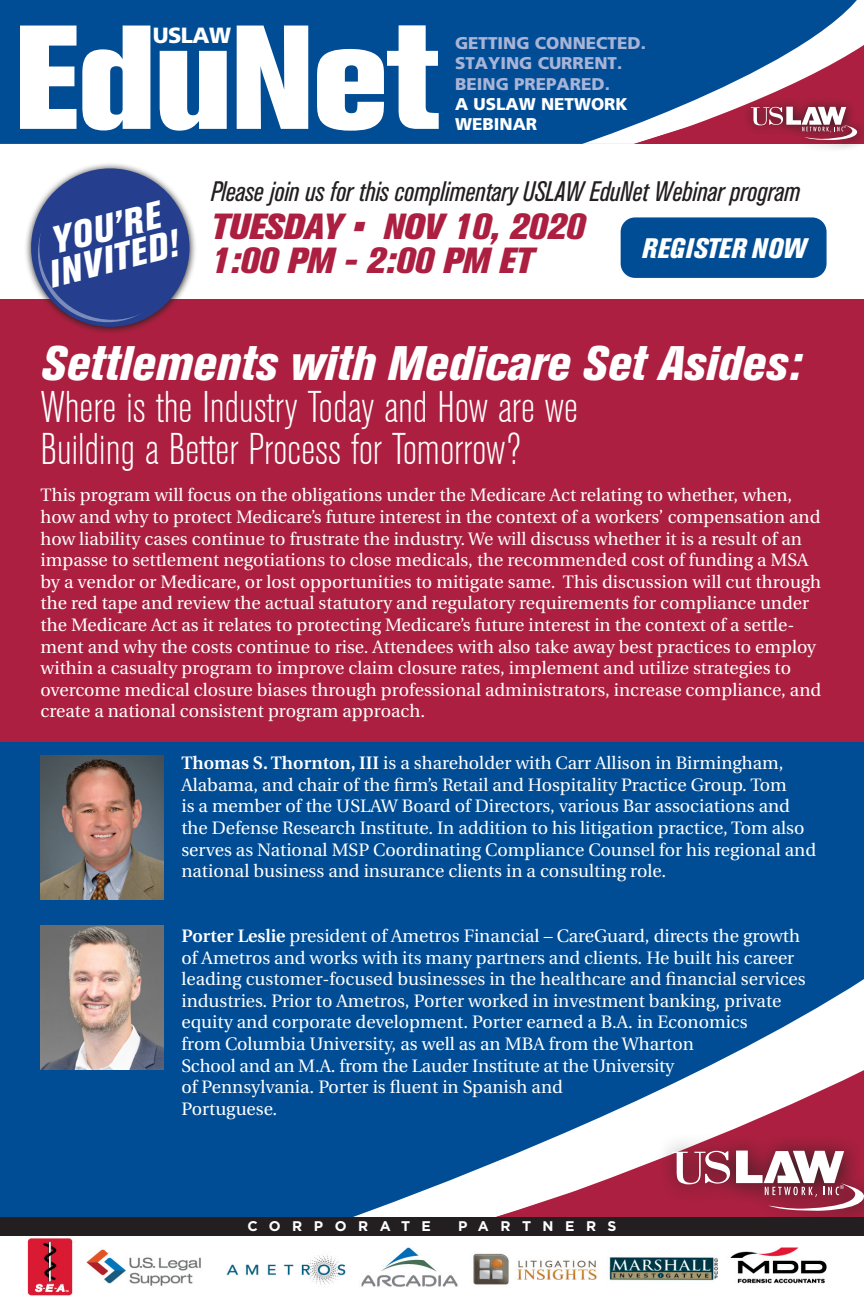
<style>
.page{position:relative;width:864px;height:1296px;background:#fff}
.page>*{position:absolute;margin:0;border:0;box-sizing:border-box;transform-origin:0 0}
.t1{font:italic 800 condensed 48px "Akzidenz Grotesk BE";color:#fff}
.t2{font:300 condensed 44px "Akzidenz Grotesk BE";color:#fff}
.t3{font:italic 800 condensed 38px "Akzidenz Grotesk BE";color:#fff}
.t4{font:italic 800 36px "Akzidenz Grotesk BE";color:#ad1f40}
.t5{font:italic condensed 28px "Akzidenz Grotesk BE";color:#231f20}
.t6{font:italic 800 condensed 28px "Akzidenz Grotesk BE";letter-spacing:.01em;color:#fff}
.t7{font:900 22px "Frutiger";letter-spacing:-.03em;color:#fff}
.t8{font:18px/21.6px "Utopia";color:#fff}
.t9{font:900 17px "Frutiger";color:#a9b4d6}
.t10{font:900 17px "Frutiger";color:#fff}
.t11{font:700 14px "Gotham";letter-spacing:.82em;color:#fff}
.t12{font:8.6px "Myriad";color:#fff}
.t13{font:4.8px "Myriad";color:#fff}
.s1{font-weight:600}
</style>
<div class="page">
<div style="left:0;top:742px;width:864px;height:475px;background:#014d95"></div>
<div style="left:0;top:0;width:330px;height:144px;background:#014d95"></div>
<div style="left:330px;top:0;width:527px;height:144px;background:#014d95"></div>
<div style="left:742px;top:96px;width:122px;height:56px;background:linear-gradient(to right,#fff,#f4f4f4)"></div>
<svg style="left:632px;top:34px;width:232px;height:110px"></svg>
<svg style="left:20px;top:25px;width:419px;height:106px"></svg>
<div style="left:0;top:300px;width:864px;height:442px;background:#ad1f40"></div>
<img style="left:41px;top:756px;width:122px;height:144px">
<img style="left:41px;top:925px;width:37px;height:144px">
<svg style="left:24px;top:163px;width:173px;height:170px"></svg>
<svg style="left:78px;top:868px;width:786px;height:349px;background:#2c639d"></svg>
<img style="left:27px;top:1238px;width:800px;height:58px">
<svg style="left:657px;top:1132px;width:207px;height:85px;background:#ae3954"></svg>
<svg style="left:672px;top:1151px;width:58px;height:33px"></svg>
<svg style="left:736px;top:1151px;width:128px;height:60px"></svg>
<div style="left:621px;top:217px;width:206px;height:61px;background:#014d95;border-radius:14px"></div>
<div style="left:0;top:1217px;width:864px;height:19px;background:#231f20"></div>
<p class="t7" style="left:153px;top:22px;width:80px">USLAW</p>
<p class="t9" style="left:455px;top:33px;width:192px">GETTING CONNECTED.</p>
<p class="t9" style="left:455px;top:53px;width:169px">STAYING CURRENT.</p>
<p class="t9" style="left:455px;top:73px;width:156px">BEING PREPARED.</p>
<p class="t10" style="left:455px;top:94px;width:174px">A USLAW NETWORK</p>
<p class="t10" style="left:455px;top:114px;width:84px">WEBINAR</p>
<p class="t3" style="left:46px;top:221px;width:113px;rotate:-14deg">YOU’RE</p>
<p class="t3" style="left:44px;top:254px;width:134px;rotate:-14deg">INVITED!</p>
<p class="t5" style="left:211px;top:175px;width:591px">Please join us for this complimentary USLAW EduNet Webinar program</p>
<p class="t4" style="left:211px;top:205px;width:375px">TUESDAY • NOV 10, 2020</p>
<p class="t4" style="left:211px;top:239px;width:324px">1:00 PM - 2:00 PM ET</p>
<p class="t6" style="left:642px;top:233px;width:166px">REGISTER NOW</p>
<p class="t13" style="left:844px;top:125px;width:4px">®</p>
<p class="t1" style="left:41px;top:337px;width:762px">Settlements with Medicare Set Asides:</p>
<p class="t2" style="left:41px;top:383px;width:539px">Where is the Industry Today and How are we</p>
<p class="t2" style="left:41px;top:425px;width:482px">Building a Better Process for Tomorrow?</p>
<p class="t8" style="left:41px;top:485px;width:782px">This program will focus on the obligations under the Medicare Act relating to whether, when, how and why to protect Medicare’s future interest in the context of a workers’ compensation and how liability cases continue to frustrate the industry. We will discuss whether it is a result of an impasse to settlement negotiations to close medicals, the recommended cost of funding a MSA by a vendor or Medicare, or lost opportunities to mitigate same. This discussion will cut through the red tape and review the actual statutory and regulatory requirements for compliance under the Medicare Act as it relates to protecting Medicare’s future interest in the context of a settle&shy;ment and why the costs continue to rise. Attendees with also take away best practices to employ within a casualty program to improve claim closure rates, implement and utilize strategies to overcome medical closure biases through professional administrators, increase compliance, and create a national consistent program approach.</p>
<p class="t8" style="left:181px;top:753px;width:636px"><span class="s1">Thomas S. Thornton, III</span> is a shareholder with Carr Allison in Birmingham, Alabama, and chair of the firm’s Retail and Hospitality Practice Group. Tom<br>is a member of the USLAW Board of Directors, various Bar associations and the Defense Research Institute. In addition to his litigation practice, Tom also serves as National MSP Coordinating Compliance Counsel for his regional and national business and insurance clients in a consulting role.</p>
<p class="t8" style="left:181px;top:925px;width:626px"><span class="s1">Porter Leslie</span> president of Ametros Financial – CareGuard, directs the growth of Ametros and works with its many partners and clients. He built his career leading customer-focused businesses in the healthcare and financial services industries. Prior to Ametros, Porter worked in investment banking, private equity and corporate development. Porter earned a B.A. in Economics</p>
<p class="t8" style="left:181px;top:1033px;width:514px">from Columbia University, as well as an MBA from the Wharton</p>
<p class="t8" style="left:181px;top:1055px;width:494px">School and an M.A. from the Lauder Institute at the University</p>
<p class="t8" style="left:181px;top:1077px;width:383px">of Pennsylvania. Porter is fluent in Spanish and</p>
<p class="t8" style="left:181px;top:1098px;width:97px">Portuguese.</p>
<p class="t11" style="left:247px;top:1218px;width:185px">CORPORATE</p>
<p class="t11" style="left:458px;top:1218px;width:160px">PARTNERS</p>
<p class="t12" style="left:840px;top:1184px;width:6px">®</p>
</div>
